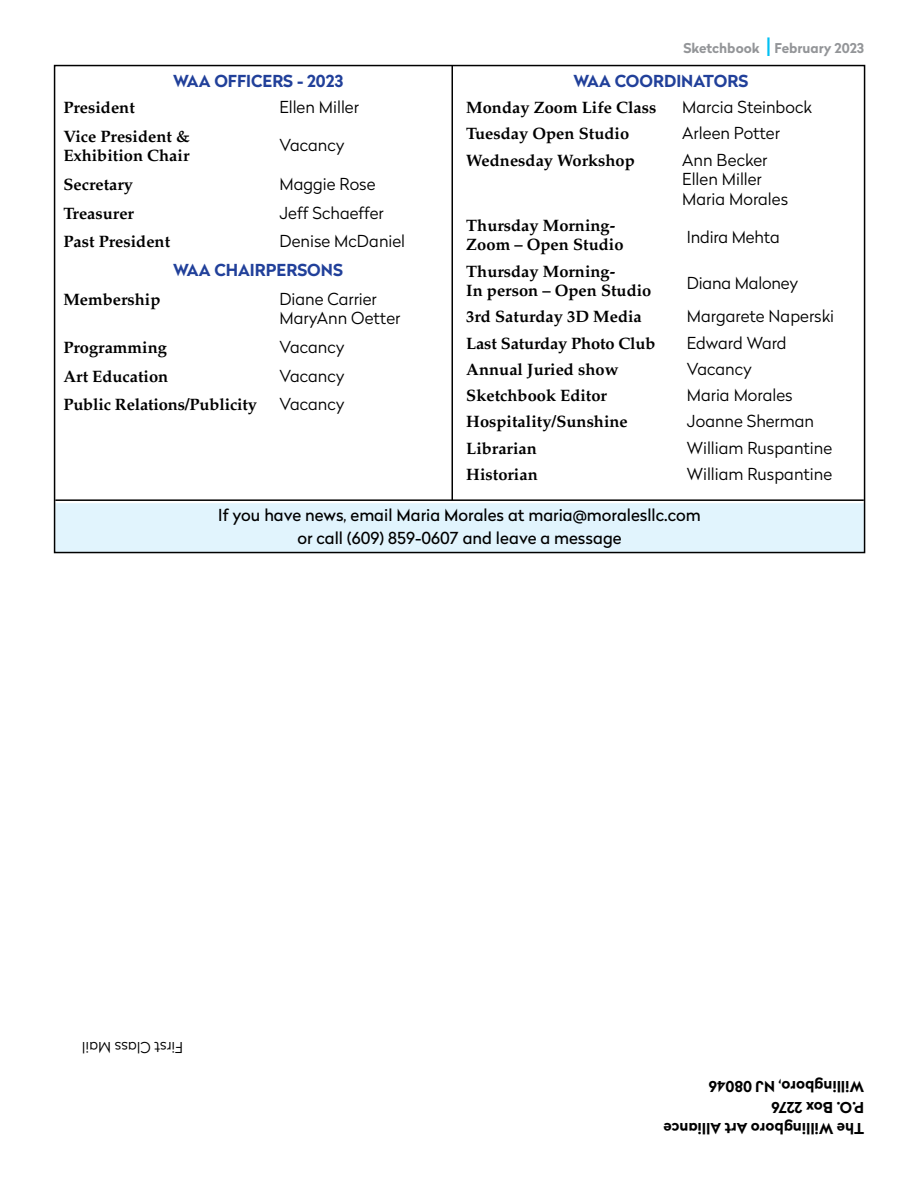
<style>
.page{position:relative;width:918px;height:1188px;background:#fff}
.page>*{position:absolute;margin:0;border:0;box-sizing:border-box;transform-origin:0 0}
.t1{font:700 16.5px/26.2px "Palatino";color:#000}
.t2{font:300 16.5px/19.5px "Radikal";color:#000}
.t3{font:16.5px/22.5px "Radikal";color:#000;text-align:center}
.t4{font:700 16.5px "Radikal";color:#21409a}
.t5{font:700 15px/21px "Radikal";color:#000}
.t6{font:300 15px "Radikal";color:#000}
.t7{font:700 13.5px "Radikal";color:#939598}
.s1{font-weight:400;font-size:25.2px;color:#00c0f3}
</style>
<div class="page">
<hr style="left:55px;top:499px;width:809px;height:2px;background:#000">
<div style="left:55px;top:503px;width:809px;height:50px;background:#e1f4fd"></div>
<hr style="left:452px;top:66px;width:1px;height:434px;background:#000">
<p class="t7" style="left:683px;top:39px;width:182px">Sketchbook <span class="s1">I</span> February 2023</p>
<p class="t4" style="left:574px;top:69px;width:176px">WAA COORDINATORS</p>
<p class="t1" style="left:466px;top:95px;width:192px">Monday Zoom Life Class</p>
<p class="t2" style="left:682px;top:97px;width:131px">Marcia Steinbock</p>
<p class="t1" style="left:466px;top:121px;width:164px">Tuesday Open Studio</p>
<p class="t2" style="left:682px;top:123px;width:99px">Arleen Potter</p>
<p class="t1" style="left:466px;top:147px;width:170px">Wednesday Workshop</p>
<p class="t2" style="left:682px;top:149px;width:107px">Ann Becker<br>Ellen Miller<br>Maria Morales</p>
<p class="t1" style="left:466px;top:212px;width:150px">Thursday Morning-</p>
<p class="t4" style="left:173px;top:69px;width:171px">WAA OFFICERS - 2023</p>
<p class="t1" style="left:63px;top:95px;width:73px">President</p>
<p class="t2" style="left:279px;top:97px;width:81px">Ellen Miller</p>
<p class="t1" style="left:63px;top:123px;width:128px">Vice President &amp;</p>
<p class="t2" style="left:279px;top:134px;width:67px">Vacancy</p>
<p class="t1" style="left:63px;top:142px;width:128px;line-height:28.7px">Exhibition Chair<br>Secretary</p>
<p class="t2" style="left:279px;top:174px;width:98px">Maggie Rose</p>
<p class="t1" style="left:63px;top:200px;width:72px">Treasurer</p>
<p class="t2" style="left:279px;top:202px;width:106px">Jeff Schaeffer</p>
<p class="t1" style="left:63px;top:229px;width:108px">Past President</p>
<p class="t2" style="left:279px;top:231px;width:127px">Denise McDaniel</p>
<p class="t4" style="left:173px;top:258px;width:171px">WAA CHAIRPERSONS</p>
<p class="t1" style="left:63px;top:286px;width:99px">Membership</p>
<p class="t2" style="left:279px;top:288px;width:122px">Diane Carrier<br>MaryAnn Oetter</p>
<p class="t1" style="left:63px;top:334px;width:105px">Programming</p>
<p class="t2" style="left:279px;top:337px;width:67px">Vacancy</p>
<p class="t1" style="left:63px;top:363px;width:106px">Art Education</p>
<p class="t2" style="left:279px;top:365px;width:67px">Vacancy</p>
<p class="t1" style="left:63px;top:392px;width:195px">Public Relations/Publicity</p>
<p class="t2" style="left:279px;top:394px;width:67px">Vacancy</p>
<p class="t2" style="left:687px;top:226px;width:95px">Indira Mehta</p>
<p class="t1" style="left:466px;top:232px;width:159px">Zoom – Open Studio<br>Thursday Morning-</p>
<p class="t2" style="left:687px;top:272px;width:113px">Diana Maloney</p>
<p class="t1" style="left:466px;top:278px;width:187px">In person – Open Studio<br>3rd Saturday 3D Media</p>
<p class="t2" style="left:687px;top:306px;width:149px">Margarete Naperski</p>
<p class="t1" style="left:466px;top:330px;width:191px">Last Saturday Photo Club</p>
<p class="t2" style="left:687px;top:332px;width:101px">Edward Ward</p>
<p class="t1" style="left:466px;top:356px;width:154px">Annual Juried show</p>
<p class="t2" style="left:687px;top:359px;width:67px">Vacancy</p>
<p class="t1" style="left:466px;top:383px;width:142px">Sketchbook Editor</p>
<p class="t2" style="left:687px;top:385px;width:107px">Maria Morales</p>
<p class="t1" style="left:466px;top:409px;width:163px">Hospitality/Sunshine</p>
<p class="t2" style="left:687px;top:411px;width:129px">Joanne Sherman</p>
<p class="t1" style="left:466px;top:435px;width:72px">Librarian</p>
<p class="t2" style="left:687px;top:437px;width:147px">William Ruspantine</p>
<p class="t1" style="left:466px;top:461px;width:73px">Historian</p>
<p class="t2" style="left:687px;top:464px;width:147px">William Ruspantine</p>
<p class="t3" style="left:218px;top:503px;width:484px">If you have news, email Maria Morales at maria@moralesllc.com or call (609) 859-0607 and leave a message</p>
<p class="t6" style="left:183px;top:1058px;width:103px;rotate:-180deg">First Class Mail</p>
<p class="t5" style="left:864px;top:1139px;width:202px;rotate:-180deg">The Willingboro Art Alliance<br>P.O. Box 2276<br>Willingboro, NJ 08046</p>
</div>
